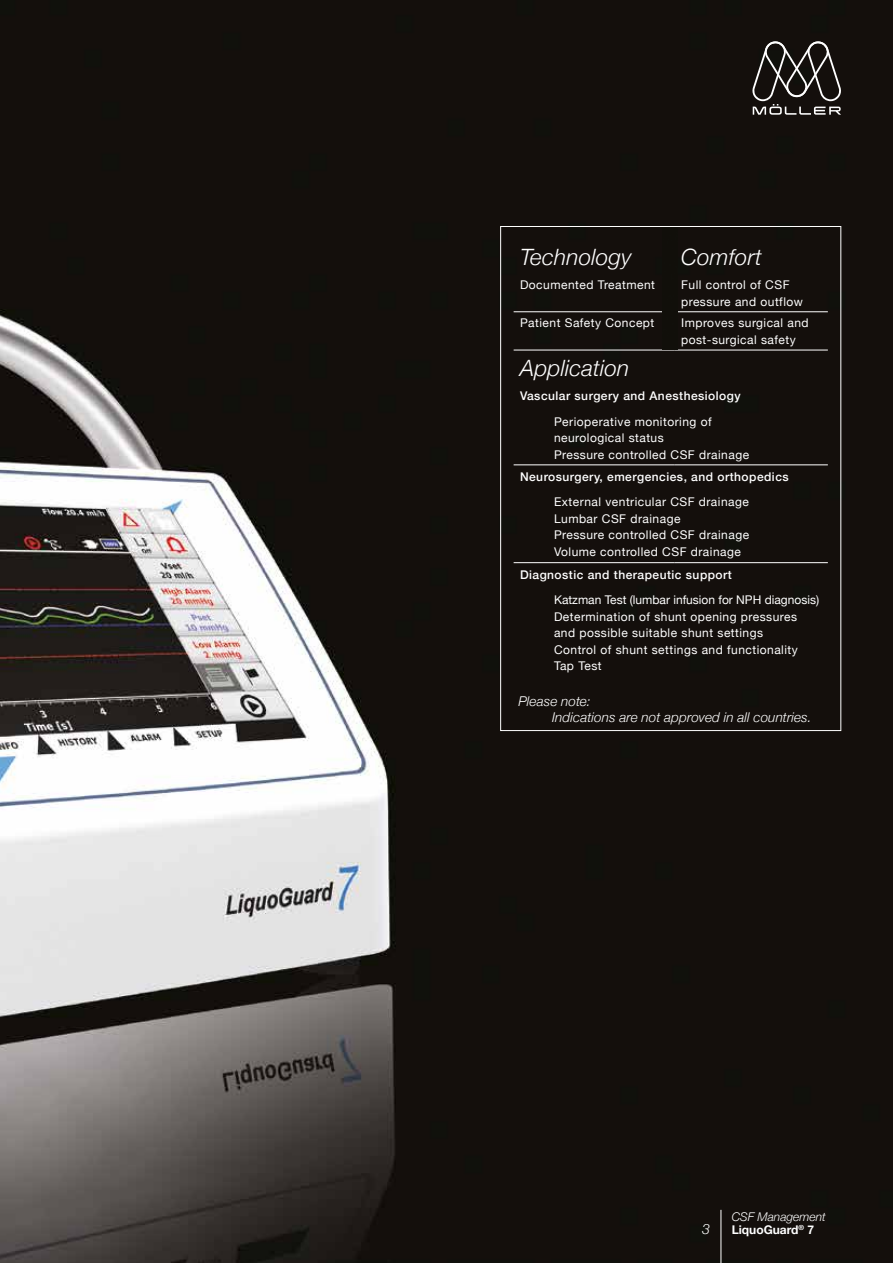
<style>
.page{position:relative;width:893px;height:1263px;background:#fff}
.page>*{position:absolute;margin:0;border:0;box-sizing:border-box;transform-origin:0 0}
.t1{font:italic 300 22.5px "Helvetica Neue";letter-spacing:.01em;color:#fff}
.t2{font:italic 300 14.25px "Helvetica Neue";color:#fff}
.t3{font:italic 300 13.5px/16.2px "Helvetica Neue";letter-spacing:.01em;color:#fff}
.t4{font:12px/16.5px "Helvetica Neue";letter-spacing:.04em;color:#fff}
.t5{font:500 12px "Helvetica Neue";letter-spacing:.04em;color:#fff}
.t6{font:italic 300 12px/13.5px "Helvetica Neue";color:#fff}
.s1{font-weight:700;font-style:normal}
</style>
<div class="page">
<img style="left:0;top:0;width:893px;height:1263px">
<svg style="left:752px;top:41px;width:89px;height:74px;background:#3d3937"></svg>
<hr style="left:675px;top:311px;width:153px;height:1px;background:#fff">
<hr style="left:675px;top:350px;width:153px;height:1px;background:#fff">
<hr style="left:514px;top:311px;width:161px;height:1px;background:#fff">
<hr style="left:514px;top:350px;width:161px;height:1px;background:#fff">
<hr style="left:514px;top:465px;width:161px;height:1px;background:#fff">
<hr style="left:675px;top:465px;width:153px;height:1px;background:#fff">
<hr style="left:514px;top:562px;width:161px;height:1px;background:#fff">
<hr style="left:675px;top:562px;width:153px;height:1px;background:#fff">
<div style="left:662px;top:228px;width:16px;height:121px;background:#110f0a"></div>
<hr style="left:721px;top:1210px;width:1px;height:53px;background:#fff">
<h1 class="t1" style="left:520px;top:239px;width:113px">Technology</h1>
<h1 class="t1" style="left:681px;top:239px;width:82px">Comfort</h1>
<p class="t4" style="left:520px;top:277px;width:136px">Documented Treatment</p>
<p class="t4" style="left:681px;top:277px;width:123px">Full control of CSF pressure and outflow</p>
<p class="t4" style="left:520px;top:316px;width:136px">Patient Safety Concept</p>
<p class="t4" style="left:681px;top:316px;width:129px">Improves surgical and post-surgical safety</p>
<h1 class="t1" style="left:520px;top:350px;width:111px">Application</h1>
<p class="t5" style="left:520px;top:386px;width:222px">Vascular surgery and Anesthesiology</p>
<p class="t4" style="left:554px;top:414px;width:197px">Perioperative monitoring of neurological status<br>Pressure controlled CSF drainage</p>
<p class="t5" style="left:520px;top:467px;width:270px">Neurosurgery, emergencies, and orthopedics</p>
<p class="t4" style="left:554px;top:494px;width:197px">External ventricular CSF drainage<br>Lumbar CSF drainage<br>Pressure controlled CSF drainage<br>Volume controlled CSF drainage</p>
<p class="t5" style="left:520px;top:565px;width:213px">Diagnostic and therapeutic support</p>
<p class="t4" style="left:554px;top:592px;width:267px">Katzman Test (lumbar infusion for NPH diagnosis)<br>Determination of shunt opening pressures and possible suitable shunt settings<br>Control of shunt settings and functionality Tap Test</p>
<p class="t3" style="left:552px;top:692px;width:261px;text-indent:-34px">Please note:<br>Indications are not approved in all countries.</p>
<p class="t2" style="left:702px;top:1218px;width:9px">3</p>
<p class="t6" style="left:732px;top:1209px;width:96px">CSF Management<br><span class="s1">LiquoGuard</span><sup>®</sup> <span class="s1">7</span></p>
</div>
